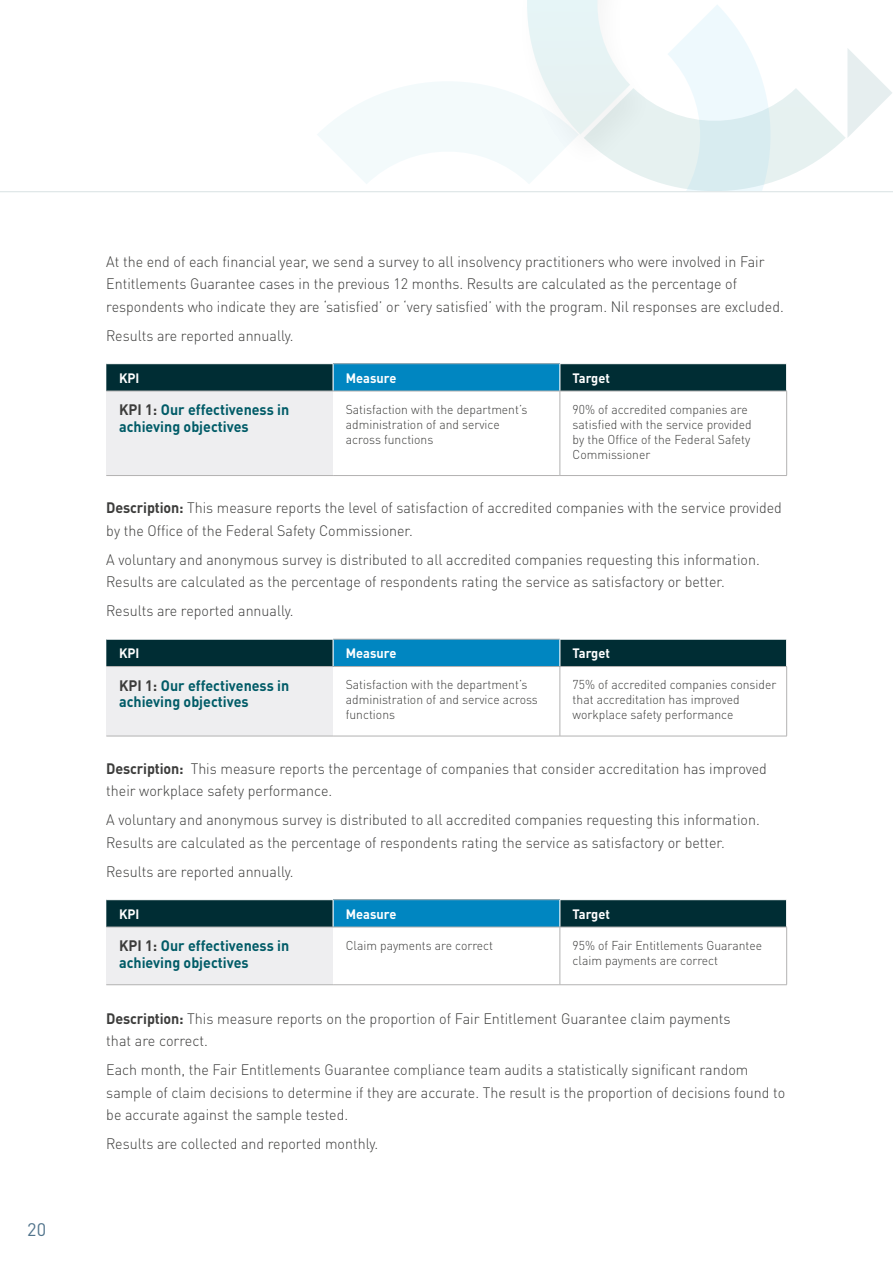
<style>
.page{position:relative;width:893px;height:1263px;background:#fff}
.page>*{position:absolute;margin:0;border:0;box-sizing:border-box;transform-origin:0 0}
.t1{font:18px "DINOT";color:#51748c}
.Main_text{font:300 15px/22.5px "DINOT";color:#3c3c3b;scale:.95 1}
.Main_text-2{font:700 15px/16.5px "DINOT";color:#005b67;scale:.95 1}
.Main_text-3{font:300 15px/22.5px "DINOT";color:#3c3c3b;scale:.96 1}
.Main_text-4{font:700 13.5px "DINOT";color:#fff;scale:.95 1}
.Main_text-5{font:300 12.75px/15px "DINOT";color:#3c3c3b;scale:.95 1}
.s1{color:#3c3c3b}
.s2{font-weight:700}
</style>
<div class="page">
<svg style="left:317px;top:0;width:575px;height:191px"></svg>
<hr style="left:0;top:191px;width:893px;height:1px;background:#bfcfd0">
<div style="left:106px;top:391px;width:227px;height:84px;background:#eeeef0"></div>
<hr style="left:333px;top:363px;width:227px;height:1px;background:#b3b2b2">
<hr style="left:333px;top:391px;width:227px;height:1px;background:#b3b2b2">
<hr style="left:560px;top:391px;width:1px;height:84px;background:#b3b2b2">
<hr style="left:786px;top:391px;width:1px;height:84px;background:#b3b2b2">
<hr style="left:333px;top:475px;width:227px;height:1px;background:#b3b2b2">
<hr style="left:560px;top:475px;width:227px;height:1px;background:#b3b2b2">
<svg style="left:106px;top:364px;width:681px;height:27px;background:#064e66"></svg>
<hr style="left:560px;top:391px;width:227px;height:1px;background:#b3b2b2">
<hr style="left:106px;top:391px;width:227px;height:1px;background:#b3b2b2">
<hr style="left:106px;top:475px;width:227px;height:1px;background:#b3b2b2">
<div style="left:106px;top:666px;width:227px;height:70px;background:#eeeef0"></div>
<hr style="left:333px;top:666px;width:227px;height:1px;background:#b3b2b2">
<hr style="left:560px;top:667px;width:1px;height:69px;background:#b3b2b2">
<hr style="left:786px;top:667px;width:1px;height:69px;background:#b3b2b2">
<hr style="left:333px;top:736px;width:227px;height:1px;background:#b3b2b2">
<hr style="left:560px;top:736px;width:227px;height:1px;background:#b3b2b2">
<svg style="left:106px;top:639px;width:681px;height:27px;background:#074f67"></svg>
<hr style="left:560px;top:666px;width:227px;height:1px;background:#b3b2b2">
<hr style="left:106px;top:666px;width:227px;height:1px;background:#b3b2b2">
<hr style="left:106px;top:736px;width:227px;height:1px;background:#b3b2b2">
<div style="left:106px;top:927px;width:227px;height:58px;background:#eeeef0"></div>
<hr style="left:333px;top:899px;width:227px;height:1px;background:#b3b2b2">
<hr style="left:333px;top:927px;width:227px;height:1px;background:#b3b2b2">
<hr style="left:560px;top:927px;width:1px;height:57px;background:#b3b2b2">
<hr style="left:786px;top:927px;width:1px;height:57px;background:#b3b2b2">
<hr style="left:333px;top:984px;width:227px;height:1px;background:#b3b2b2">
<hr style="left:560px;top:984px;width:227px;height:1px;background:#b3b2b2">
<svg style="left:106px;top:900px;width:681px;height:27px;background:#064e66"></svg>
<hr style="left:560px;top:927px;width:227px;height:1px;background:#b3b2b2">
<hr style="left:106px;top:927px;width:227px;height:1px;background:#b3b2b2">
<hr style="left:106px;top:984px;width:227px;height:1px;background:#b3b2b2">
<p class="t1" style="left:27px;top:1218px;width:20px">20</p>
<p class="Main_text" style="left:106px;top:250px;width:715px">At the end of each financial year, we send a survey to all insolvency practitioners who were involved in Fair<br>Entitlements Guarantee cases in the previous 12 months. Results are calculated as the percentage of respondents who indicate they are ‘satisfied’ or ‘very satisfied’ with the program. Nil responses are excluded.</p>
<p class="Main_text" style="left:106px;top:324px;width:199px">Results are reported annually.</p>
<p class="Main_text-4" style="left:119px;top:369px;width:23px">KPI</p>
<p class="Main_text-4" style="left:346px;top:369px;width:55px">Measure</p>
<p class="Main_text-4" style="left:573px;top:369px;width:41px">Target</p>
<p class="Main_text-2" style="left:119px;top:401px;width:181px"><span class="s1">KPI 1:</span> Our effectiveness in achieving objectives</p>
<p class="Main_text-5" style="left:346px;top:401px;width:193px">Satisfaction with the department’s administration of and service across functions</p>
<p class="Main_text-5" style="left:573px;top:401px;width:190px">90% of accredited companies are satisfied with the service provided by the Office of the Federal Safety<br>Commissioner</p>
<p class="Main_text" style="left:106px;top:496px;width:713px"><span class="s2">Description:</span> This measure reports the level of satisfaction of accredited companies with the service provided by the Office of the Federal Safety Commissioner.</p>
<p class="Main_text" style="left:106px;top:548px;width:689px">A voluntary and anonymous survey is distributed to all accredited companies requesting this information.<br>Results are calculated as the percentage of respondents rating the service as satisfactory or better.</p>
<p class="Main_text" style="left:106px;top:599px;width:199px">Results are reported annually.</p>
<p class="Main_text-4" style="left:119px;top:644px;width:23px">KPI</p>
<p class="Main_text-4" style="left:346px;top:644px;width:55px">Measure</p>
<p class="Main_text-4" style="left:573px;top:644px;width:41px">Target</p>
<p class="Main_text-2" style="left:119px;top:677px;width:181px"><span class="s1">KPI 1:</span> Our effectiveness in achieving objectives</p>
<p class="Main_text-5" style="left:346px;top:677px;width:204px">Satisfaction with the department’s administration of and service across functions</p>
<p class="Main_text-5" style="left:573px;top:677px;width:216px">75% of accredited companies consider that accreditation has improved workplace safety performance</p>
<p class="Main_text" style="left:106px;top:757px;width:697px"><span class="s2">Description:</span> This measure reports the percentage of companies that consider accreditation has improved their workplace safety performance.</p>
<p class="Main_text" style="left:106px;top:808px;width:689px">A voluntary and anonymous survey is distributed to all accredited companies requesting this information.<br>Results are calculated as the percentage of respondents rating the service as satisfactory or better.</p>
<p class="Main_text" style="left:106px;top:860px;width:199px">Results are reported annually.</p>
<p class="Main_text-4" style="left:119px;top:905px;width:23px">KPI</p>
<p class="Main_text-4" style="left:346px;top:905px;width:55px">Measure</p>
<p class="Main_text-4" style="left:573px;top:905px;width:41px">Target</p>
<p class="Main_text-2" style="left:119px;top:937px;width:181px"><span class="s1">KPI 1:</span> Our effectiveness in achieving objectives</p>
<p class="Main_text-5" style="left:346px;top:937px;width:157px">Claim payments are correct</p>
<p class="Main_text-5" style="left:573px;top:937px;width:201px">95% of Fair Entitlements Guarantee claim payments are correct</p>
<p class="Main_text-3" style="left:106px;top:1007px;width:652px"><span class="s2">Description:</span> This measure reports on the proportion of Fair Entitlement Guarantee claim payments that are correct.</p>
<p class="Main_text" style="left:106px;top:1058px;width:716px">Each month, the Fair Entitlements Guarantee compliance team audits a statistically significant random sample of claim decisions to determine if they are accurate. The result is the proportion of decisions found to be accurate against the sample tested.</p>
<p class="Main_text" style="left:106px;top:1132px;width:288px">Results are collected and reported monthly.</p>
</div>
